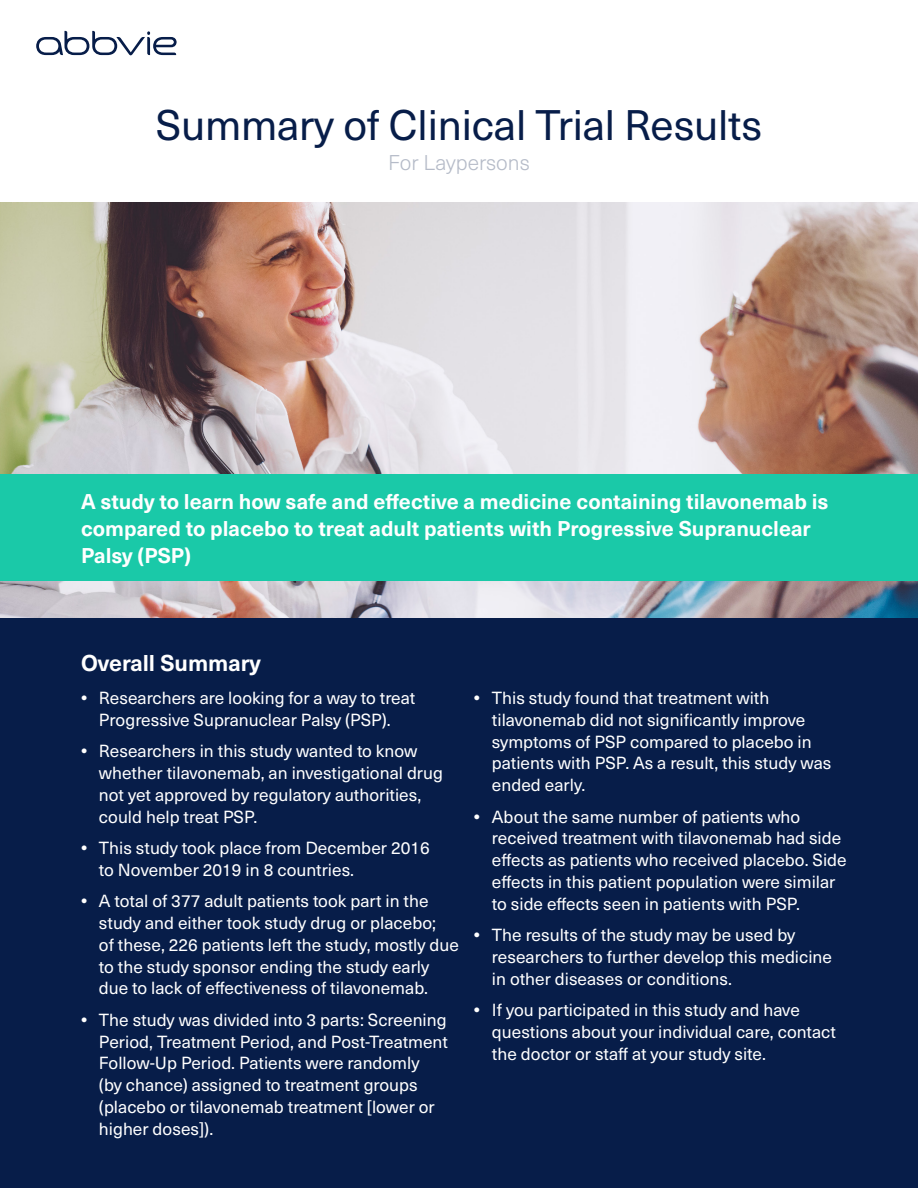
<style>
.page{position:relative;width:918px;height:1188px;background:#fff}
.page>*{position:absolute;margin:0;border:0;box-sizing:border-box;transform-origin:0 0}
.t1{font:42px "Neue Haas Unica Pro";letter-spacing:-.005em;color:#071d49}
.t2{font:700 22.5px "Neue Haas Unica Pro";color:#fff}
.t3{font:700 21px/27px "Neue Haas Unica Pro";color:#fff}
.t4{font:300 21px "Neue Haas Unica Pro";color:#b5bbc8}
.t5{font:17.25px/21.8px "Neue Haas Unica Pro";color:#fff}
.s1{font-weight:700}
</style>
<div class="page">
<div style="left:0;top:580px;width:918px;height:608px;background:#071d49"></div>
<img style="left:0;top:202px;width:918px;height:416px">
<div style="left:0;top:474px;width:918px;height:106px;background:#1ac9a8"></div>
<svg style="left:36px;top:31px;width:141px;height:24px"></svg>
<h1 class="t1" style="left:156px;top:100px;width:608px">Summary of Clinical Trial Results</h1>
<p class="t4" style="left:388px;top:150px;width:143px">For Laypersons</p>
<p class="t3" style="left:81px;top:488px;width:749px">A study to learn how safe and effective a medicine containing tilavonemab is compared to placebo to treat adult patients with Progressive Supranuclear<br>Palsy (PSP)</p>
<h2 class="t2" style="left:81px;top:649px;width:181px">Overall Summary</h2>
<p class="t5" style="left:81px;top:687px;width:336px;text-align:center"><span class="s1">•</span> Researchers are looking for a way to treat<br>Progressive Supranuclear Palsy (PSP).</p>
<p class="t5" style="left:99px;top:741px;width:346px;text-indent:-18px"><span class="s1">•</span> Researchers in this study wanted to know whether tilavonemab, an investigational drug not yet approved by regulatory authorities, could help treat PSP.</p>
<p class="t5" style="left:99px;top:837px;width:332px;text-indent:-18px"><span class="s1">•</span> This study took place from December 2016 to November 2019 in 8 countries.</p>
<p class="t5" style="left:99px;top:891px;width:361px;text-indent:-18px"><span class="s1">•</span> A total of 377 adult patients took part in the study and either took study drug or placebo;<br>of these, 226 patients left the study, mostly due to the study sponsor ending the study early due to lack of effectiveness of tilavonemab.</p>
<p class="t5" style="left:99px;top:1009px;width:350px;text-indent:-18px"><span class="s1">•</span> The study was divided into 3 parts: Screening Period, Treatment Period, and Post-Treatment Follow-Up Period. Patients were randomly<br>(by chance) assigned to treatment groups (placebo or tilavonemab treatment [lower or higher doses]).</p>
<p class="t5" style="left:492px;top:687px;width:341px;text-indent:-18px"><span class="s1">•</span> This study found that treatment with tilavonemab did not significantly improve symptoms of PSP compared to placebo in patients with PSP. As a result, this study was ended early.</p>
<p class="t5" style="left:492px;top:806px;width:356px;text-indent:-18px"><span class="s1">•</span> About the same number of patients who received treatment with tilavonemab had side effects as patients who received placebo. Side effects in this patient population were similar to side effects seen in patients with PSP.</p>
<p class="t5" style="left:492px;top:924px;width:342px;text-indent:-18px"><span class="s1">•</span> The results of the study may be used by researchers to further develop this medicine in other diseases or conditions.</p>
<p class="t5" style="left:492px;top:999px;width:345px;text-indent:-18px"><span class="s1">•</span> If you participated in this study and have questions about your individual care, contact the doctor or staff at your study site.</p>
</div>
